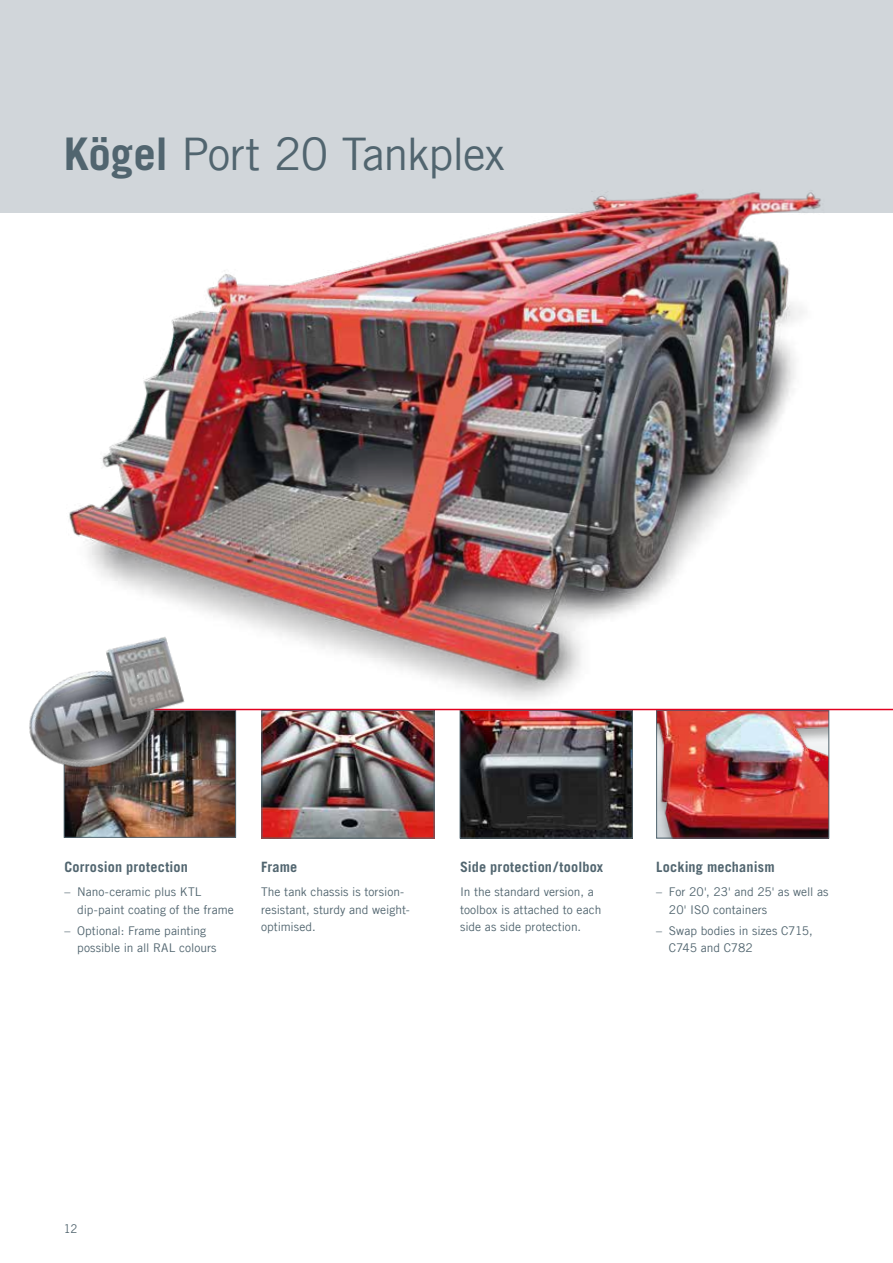
<style>
.page{position:relative;width:893px;height:1263px;background:#fff}
.page>*{position:absolute;margin:0;border:0;box-sizing:border-box;transform-origin:0 0}
.t1{font:45px "Trade Gothic LT Com";letter-spacing:-.025em;color:#51656f}
.t2{font:700 14.25px "Trade Gothic LT Com";letter-spacing:.01em;color:#51656f}
.t3{font:12px/17.2px "Trade Gothic LT Com";color:#51656f}
.t4{font:12px "Trade Gothic LT Com";color:#51656f;scale:.95 1}
.s1{font-weight:700}
</style>
<div class="page">
<img style="left:462px;top:740px;width:169px;height:96px">
<div style="left:460px;top:710px;width:173px;height:128px;border:1px solid #51656f"></div>
<img style="left:658px;top:740px;width:169px;height:96px">
<div style="left:656px;top:710px;width:173px;height:128px;border:1px solid #51656f"></div>
<img style="left:263px;top:740px;width:169px;height:96px">
<div style="left:261px;top:710px;width:173px;height:128px;border:1px solid #51656f"></div>
<div style="left:0;top:0;width:893px;height:213px;background:#d1d6da"></div>
<img style="left:66px;top:740px;width:168px;height:96px">
<div style="left:64px;top:710px;width:172px;height:128px;border:1px solid #51656f"></div>
<img style="left:31px;top:740px;width:170px;height:55px">
<img style="left:29px;top:192px;width:864px;height:548px">
<h1 class="t1" style="left:64px;top:127px;width:442px"><span class="s1">Kögel</span> Port 20 Tankplex</h1>
<p class="t2" style="left:64px;top:858px;width:125px">Corrosion protection</p>
<p class="t3" style="left:77px;top:883px;width:158px;text-indent:-13px">– Nano-ceramic plus KTL dip-paint coating of the frame</p>
<p class="t3" style="left:77px;top:922px;width:141px;text-indent:-13px">– Optional: Frame painting possible in all RAL colours</p>
<p class="t2" style="left:261px;top:858px;width:38px">Frame</p>
<p class="t3" style="left:261px;top:883px;width:150px">The tank chassis is torsion&shy;resistant, sturdy and weight&shy;optimised.</p>
<p class="t2" style="left:460px;top:858px;width:145px">Side protection/toolbox</p>
<p class="t3" style="left:460px;top:883px;width:143px">In the standard version, a toolbox is attached to each side as side protection.</p>
<p class="t2" style="left:656px;top:858px;width:120px">Locking mechanism</p>
<p class="t3" style="left:669px;top:883px;width:161px;text-indent:-13px">– For 20', 23' and 25' as well as<br>20' ISO containers</p>
<p class="t3" style="left:669px;top:922px;width:145px;text-indent:-13px">– Swap bodies in sizes C715,<br>C745 and C782</p>
<p class="t4" style="left:64px;top:1222px;width:16px">12</p>
</div>
